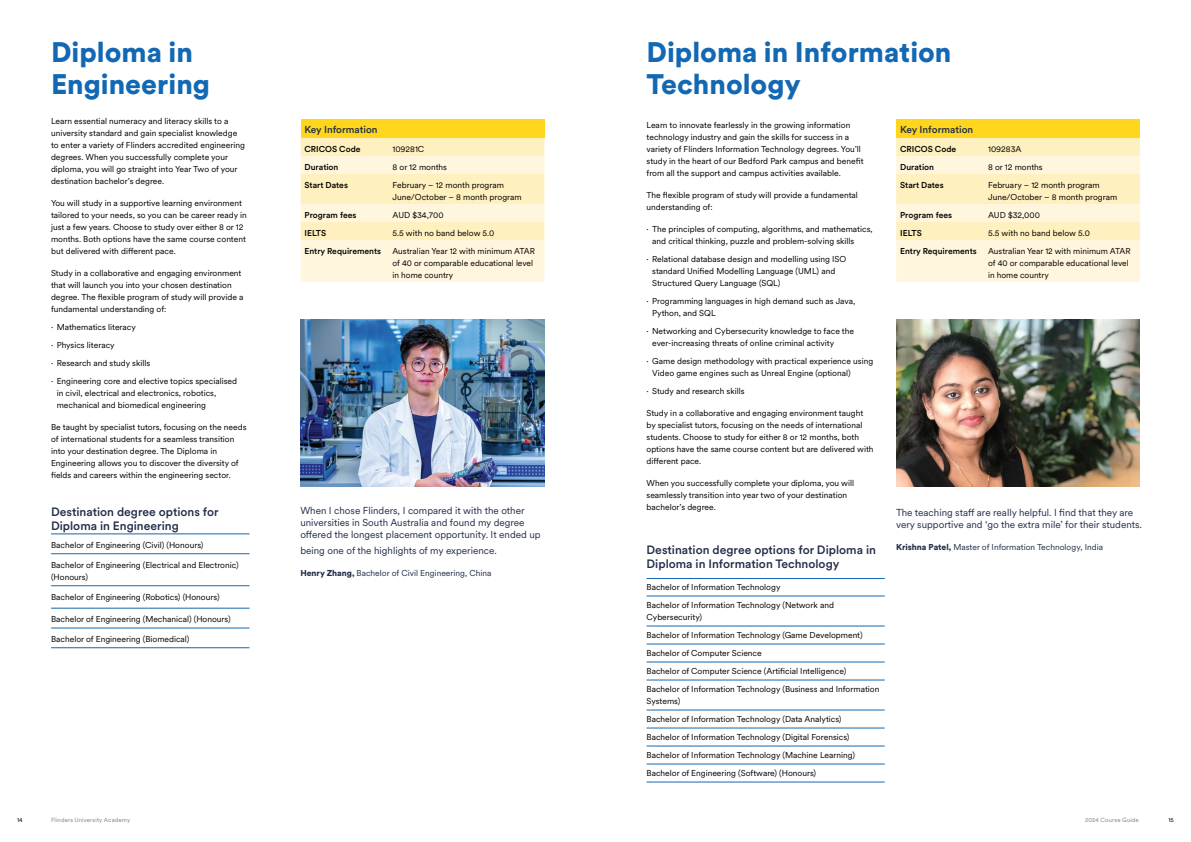
<style>
.page{position:relative;width:1191px;height:842px;background:#fff}
.page>*{position:absolute;margin:0;border:0;box-sizing:border-box;transform-origin:0 0}
.t1{font:900 28px/32px "Circular XX";color:#1268b3}
.t2{font:500 12px/14px "Circular XX";color:#222d4a}
.t3{font:10px/12px "Circular XX";color:#222d4a}
.t4{font:500 10px "Circular XX";color:#222d4a}
.t5{font:8.5px/12px "Circular XX";color:#000}
.t6{font:500 8.5px "Circular XX";color:#000}
.t7{font:8.5px "Circular XX";color:#222d4a}
.t8{font:6px "Circular XX";letter-spacing:.02em;color:#808285}
.t9{font:6px "Circular XX";color:#000}
.s1{font-style:inherit}
.s2{font-weight:900}
</style>
<div class="page">
<hr style="left:51px;top:534px;width:198px;height:1px;background:#1268b3">
<hr style="left:51px;top:553px;width:198px;height:1px;background:#1268b3">
<hr style="left:51px;top:585px;width:198px;height:1px;background:#1268b3">
<hr style="left:51px;top:608px;width:198px;height:1px;background:#1268b3">
<hr style="left:51px;top:628px;width:198px;height:1px;background:#1268b3">
<hr style="left:51px;top:647px;width:198px;height:1px;background:#1268b3">
<hr style="left:646px;top:578px;width:238px;height:1px;background:#1268b3">
<hr style="left:646px;top:596px;width:238px;height:1px;background:#1268b3">
<hr style="left:646px;top:626px;width:238px;height:1px;background:#1268b3">
<hr style="left:646px;top:644px;width:238px;height:1px;background:#1268b3">
<hr style="left:646px;top:662px;width:238px;height:1px;background:#1268b3">
<hr style="left:646px;top:680px;width:238px;height:1px;background:#1268b3">
<hr style="left:646px;top:710px;width:238px;height:1px;background:#1268b3">
<hr style="left:646px;top:728px;width:238px;height:1px;background:#1268b3">
<hr style="left:646px;top:746px;width:238px;height:1px;background:#1268b3">
<hr style="left:646px;top:764px;width:238px;height:1px;background:#1268b3">
<hr style="left:646px;top:782px;width:238px;height:1px;background:#1268b3">
<div style="left:300px;top:119px;width:244px;height:19px;background:#ffd61b"></div>
<svg style="left:300px;top:138px;width:244px;height:144px;background:#fff3d0"></svg>
<div style="left:896px;top:119px;width:244px;height:19px;background:#ffd61b"></div>
<svg style="left:896px;top:138px;width:244px;height:144px;background:#fff3cf"></svg>
<img style="left:300px;top:319px;width:244px;height:168px">
<img style="left:896px;top:319px;width:244px;height:168px">
<h1 class="t1" style="left:51px;top:35px;width:160px">Diploma in<br>Engineering</h1>
<p class="t5" style="left:51px;top:115px;width:195px">Learn essential numeracy and literacy skills to a university standard and gain specialist knowledge to enter a variety of Flinders accredited engineering degrees. When you successfully complete your diploma, you will go straight into Year Two of your destination bachelor’s degree.</p>
<p class="t5" style="left:51px;top:197px;width:197px">You will study in a supportive learning environment tailored to your needs, so you can be career ready in just a few years. Choose to study over either 8 or 12 months. Both options have the same course content but delivered with different pace.</p>
<p class="t5" style="left:51px;top:267px;width:194px">Study in a collaborative and engaging environment that will launch you into your chosen destination degree. The flexible program of study will provide a fundamental understanding of:</p>
<p class="t5" style="left:51px;top:318px;width:188px;line-height:18px"><span class="s1">⋅</span> Mathematics literacy<br><span class="s1">⋅</span> Physics literacy<br><span class="s1">⋅</span> Research and study skills<br><span class="s1">⋅</span> Engineering core and elective topics specialised</p>
<p class="t5" style="left:57px;top:387px;width:161px">in civil, electrical and electronics, robotics, mechanical and biomedical engineering</p>
<p class="t5" style="left:51px;top:421px;width:197px">Be taught by specialist tutors, focusing on the needs of international students for a seamless transition into your destination degree. The Diploma in Engineering allows you to discover the diversity of fields and careers within the engineering sector.</p>
<h2 class="t2" style="left:51px;top:504px;width:169px">Destination degree options for<br>Diploma in Engineering</h2>
<p class="t5" style="left:51px;top:539px;width:154px">Bachelor of Engineering (Civil) (Honours)</p>
<p class="t5" style="left:51px;top:559px;width:189px">Bachelor of Engineering (Electrical and Electronic) (Honours)</p>
<p class="t5" style="left:51px;top:591px;width:170px">Bachelor of Engineering (Robotics) (Honours)</p>
<p class="t5" style="left:51px;top:613px;width:181px">Bachelor of Engineering (Mechanical) (Honours)</p>
<p class="t5" style="left:51px;top:633px;width:140px">Bachelor of Engineering (Biomedical)</p>
<p class="t4" style="left:304px;top:123px;width:75px">Key Information</p>
<p class="t6" style="left:304px;top:143px;width:57px">CRICOS Code</p>
<p class="t5" style="left:392px;top:143px;width:33px">109281C</p>
<p class="t6" style="left:304px;top:161px;width:35px">Duration</p>
<p class="t5" style="left:392px;top:161px;width:56px">8 or 12 months</p>
<p class="t6" style="left:304px;top:179px;width:45px">Start Dates</p>
<p class="t5" style="left:392px;top:179px;width:131px">February – 12 month program<br>June/October – 8 month program</p>
<p class="t6" style="left:304px;top:209px;width:53px">Program fees</p>
<p class="t5" style="left:392px;top:209px;width:53px">AUD $34,700</p>
<p class="t6" style="left:304px;top:227px;width:23px">IELTS</p>
<p class="t5" style="left:392px;top:227px;width:103px">5.5 with no band below 5.0</p>
<p class="t6" style="left:304px;top:245px;width:78px">Entry Requirements</p>
<p class="t5" style="left:392px;top:245px;width:144px">Australian Year 12 with minimum ATAR of 40 or comparable educational level in home country</p>
<p class="t3" style="left:300px;top:504px;width:242px">When I chose Flinders, I compared it with the other universities in South Australia and found my degree offered the longest placement opportunity. It ended up</p>
<p class="t3" style="left:300px;top:544px;width:198px">being one of the highlights of my experience.</p>
<p class="t7" style="left:300px;top:567px;width:193px"><span class="s2">Henry Zhang,</span> Bachelor of Civil Engineering, China</p>
<h1 class="t1" style="left:646px;top:35px;width:306px">Diploma in Information<br>Technology</h1>
<p class="t5" style="left:646px;top:119px;width:219px">Learn to innovate fearlessly in the growing information technology industry and gain the skills for success in a variety of Flinders Information Technology degrees. You’ll study in the heart of our Bedford Park campus and benefit from all the support and campus activities available.</p>
<p class="t5" style="left:646px;top:189px;width:213px">The flexible program of study will provide a fundamental understanding of:</p>
<p class="t5" style="left:652px;top:223px;width:222px;text-indent:-6px"><span class="s1">⋅</span> The principles of computing, algorithms, and mathematics, and critical thinking, puzzle and problem-solving skills</p>
<p class="t5" style="left:652px;top:253px;width:196px;text-indent:-6px"><span class="s1">⋅</span> Relational database design and modelling using ISO standard Unified Modelling Language (UML) and<br>Structured Query Language (SQL)</p>
<p class="t5" style="left:652px;top:295px;width:205px;text-indent:-6px"><span class="s1">⋅</span> Programming languages in high demand such as Java,<br>Python, and SQL</p>
<p class="t5" style="left:652px;top:325px;width:203px;text-indent:-6px"><span class="s1">⋅</span> Networking and Cybersecurity knowledge to face the ever-increasing threats of online criminal activity</p>
<p class="t5" style="left:652px;top:355px;width:223px;text-indent:-6px"><span class="s1">⋅</span> Game design methodology with practical experience using<br>Video game engines such as Unreal Engine (optional)</p>
<p class="t5" style="left:646px;top:385px;width:100px"><span class="s1">⋅</span> Study and research skills</p>
<p class="t5" style="left:646px;top:407px;width:229px">Study in a collaborative and engaging environment taught by specialist tutors, focusing on the needs of international students. Choose to study for either 8 or 12 months, both options have the same course content but are delivered with different pace.</p>
<p class="t5" style="left:646px;top:477px;width:209px">When you successfully complete your diploma, you will seamlessly transition into year two of your destination bachelor’s degree.</p>
<h2 class="t2" style="left:646px;top:542px;width:231px">Destination degree options for Diploma in<br>Diploma in Information Technology</h2>
<p class="t5" style="left:646px;top:578px;width:189px;line-height:18px">Bachelor of Information Technology<br>Bachelor of Information Technology (Network and</p>
<p class="t5" style="left:646px;top:608px;width:234px;line-height:18px">Cybersecurity)<br>Bachelor of Information Technology (Game Development)<br>Bachelor of Computer Science<br>Bachelor of Computer Science (Artificial Intelligence)<br>Bachelor of Information Technology (Business and Information</p>
<p class="t5" style="left:646px;top:692px;width:210px;line-height:18px">Systems)<br>Bachelor of Information Technology (Data Analytics)<br>Bachelor of Information Technology (Digital Forensics)<br>Bachelor of Information Technology (Machine Learning)<br>Bachelor of Engineering (Software) (Honours)</p>
<p class="t4" style="left:900px;top:123px;width:75px">Key Information</p>
<p class="t6" style="left:900px;top:143px;width:57px">CRICOS Code</p>
<p class="t5" style="left:988px;top:143px;width:35px">109283A</p>
<p class="t6" style="left:900px;top:161px;width:35px">Duration</p>
<p class="t5" style="left:988px;top:161px;width:56px">8 or 12 months</p>
<p class="t6" style="left:900px;top:179px;width:45px">Start Dates</p>
<p class="t5" style="left:988px;top:179px;width:131px">February – 12 month program<br>June/October – 8 month program</p>
<p class="t6" style="left:900px;top:209px;width:53px">Program fees</p>
<p class="t5" style="left:988px;top:209px;width:53px">AUD $32,000</p>
<p class="t6" style="left:900px;top:227px;width:23px">IELTS</p>
<p class="t5" style="left:988px;top:227px;width:103px">5.5 with no band below 5.0</p>
<p class="t6" style="left:900px;top:245px;width:78px">Entry Requirements</p>
<p class="t5" style="left:988px;top:245px;width:144px">Australian Year 12 with minimum ATAR of 40 or comparable educational level in home country</p>
<p class="t3" style="left:896px;top:506px;width:247px">The teaching staff are really helpful. I find that they are very supportive and ‘go the extra mile’ for their students.</p>
<p class="t7" style="left:896px;top:541px;width:208px"><span class="s2">Krishna Patel,</span> Master of Information Technology, India</p>
<p class="t9" style="left:17px;top:816px;width:7px">14</p>
<p class="t8" style="left:51px;top:816px;width:81px">Flinders University Academy</p>
<p class="t8" style="left:1085px;top:816px;width:55px">2024 Course Guide</p>
<p class="t9" style="left:1168px;top:816px;width:7px">15</p>
</div>
